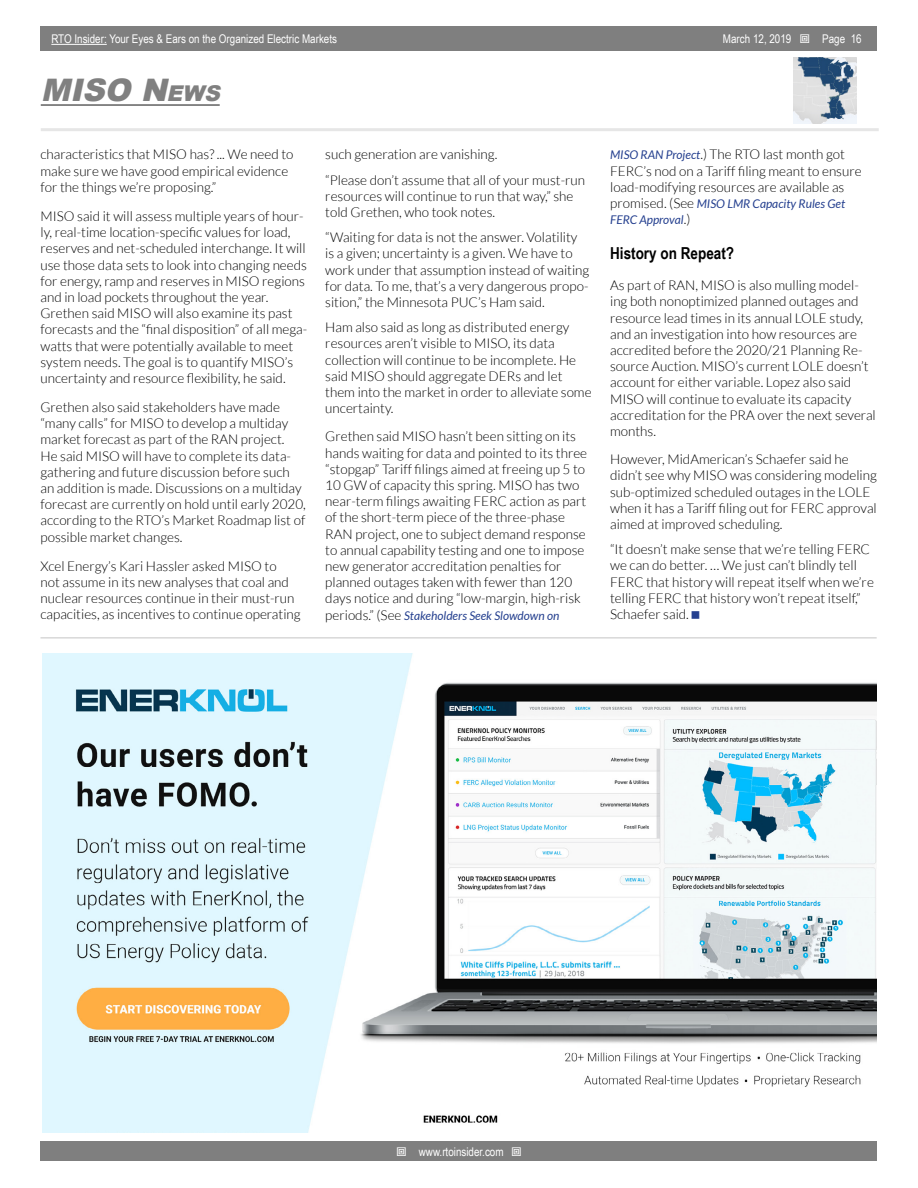
<style>
.page{position:relative;width:918px;height:1188px;background:#fff}
.page>*{position:absolute;margin:0;border:0;box-sizing:border-box;transform-origin:0 0}
.t1{font:italic 900 31.05px "Arial";color:#808080}
.t2{font:700 16.5px "Arial Narrow";color:#000}
.t3{font:300 13.5px/16.2px "Lato";color:#000}
.t4{font:12px "Arial Narrow";color:#fff}
.t5{font:italic 12px/16.2px "Lato";color:#25408f}
.s1{font-style:inherit}
.s2{font-size:21.75px}
.s3{font-weight:300;font-style:normal;font-size:13.5px;color:#000}
.s4{font-weight:400;font-style:italic;font-size:12px;color:#25408f}
</style>
<div class="page">
<div style="left:41px;top:1142px;width:836px;height:19px;background:#7f7f7f"></div>
<div style="left:41px;top:27px;width:836px;height:24px;background:#7f7f7f"></div>
<hr style="left:51px;top:44px;width:56px;height:1px;background:#fff">
<hr style="left:41px;top:128px;width:838px;height:3px;background:#e6e6e6">
<hr style="left:41px;top:104px;width:179px;height:2px;background:#808080">
<img style="left:793px;top:57px;width:63px;height:67px">
<hr style="left:40px;top:637px;width:837px;height:2px;background:#d8d8d8">
<img style="left:42px;top:654px;width:835px;height:478px">
<p class="t4" style="left:51px;top:30px;width:287px">RTO Insider: Your Eyes &amp; Ears on the Organized Electric Markets</p>
<p class="t4" style="left:723px;top:30px;width:70px">March 12, <span class="s1">2019</span></p>
<p class="t4" style="left:822px;top:30px;width:41px">Page 16</p>
<h1 class="t1" style="left:41px;top:68px;width:182px">MISO N<span class="s2">EWS</span></h1>
<p class="t3" style="left:40px;top:146px;width:254px">characteristics that MISO has? ... We need to make sure we have good empirical evidence for the things we’re proposing.”</p>
<p class="t3" style="left:40px;top:208px;width:268px">MISO said it will assess multiple years of hour&shy;ly, real-time location-specific values for load, reserves and net-scheduled interchange. It will use those data sets to look into changing needs for energy, ramp and reserves in MISO regions and in load pockets throughout the year.<br>Grethen said MISO will also examine its past forecasts and the “final disposition” of all mega&shy;watts that were potentially available to meet system needs. The goal is to quantify MISO’s uncertainty and resource flexibility, he said.</p>
<p class="t3" style="left:40px;top:399px;width:267px">Grethen also said stakeholders have made “many calls” for MISO to develop a multiday market forecast as part of the RAN project.<br>He said MISO will have to complete its data&shy;gathering and future discussion before such an addition is made. Discussions on a multiday forecast are currently on hold until early 2020, according to the RTO’s Market Roadmap list of possible market changes.</p>
<p class="t3" style="left:40px;top:558px;width:262px">Xcel Energy’s Kari Hassler asked MISO to<br>not assume in its new analyses that coal and nuclear resources continue in their must-run capacities, as incentives to continue operating</p>
<p class="t3" style="left:325px;top:142px;width:261px;line-height:25.2px">such generation are vanishing.<br>“Please don’t assume that all of your must-run</p>
<p class="t3" style="left:325px;top:188px;width:250px">resources will continue to run that way,” she told Grethen, who took notes.</p>
<p class="t3" style="left:325px;top:229px;width:266px">“Waiting for data is not the answer. Volatility is a given; uncertainty is a given. We have to work under that assumption instead of waiting for data. To me, that’s a very dangerous propo&shy;sition,” the Minnesota PUC’s Ham said.</p>
<p class="t3" style="left:325px;top:319px;width:268px">Ham also said as long as distributed energy resources aren’t visible to MISO, its data collection will continue to be incomplete. He said MISO should aggregate DERs and let them into the market in order to alleviate some uncertainty.</p>
<p class="t3" style="left:325px;top:428px;width:263px">Grethen said MISO hasn’t been sitting on its hands waiting for data and pointed to its three “stopgap” Tariff filings aimed at freeing up 5 to 10 GW of capacity this spring. MISO has two near-term filings awaiting FERC action as part of the short-term piece of the three-phase RAN project, one to subject demand response to annual capability testing and one to impose new generator accreditation penalties for planned outages taken with fewer than 120 days notice and during “low-margin, high-risk</p>
<p class="t5" style="left:325px;top:607px;width:236px"><span class="s3">periods.” (See</span> Stakeholders Seek Slowdown on</p>
<p class="t3" style="left:610px;top:146px;width:253px"><span class="s4">MISO RAN Project</span>.) The RTO last month got<br>FERC’s nod on a Tariff filing meant to ensure load-modifying resources are available as</p>
<p class="t5" style="left:610px;top:196px;width:236px"><span class="s3">promised. (See</span> MISO LMR Capacity Rules Get<br>FERC Approval<span class="s3">.)</span></p>
<p class="t2" style="left:610px;top:241px;width:126px">History on Repeat?</p>
<p class="t3" style="left:610px;top:277px;width:267px">As part of RAN, MISO is also mulling model&shy;ing both nonoptimized planned outages and resource lead times in its annual LOLE study, and an investigation into how resources are accredited before the 2020/21 Planning Re&shy;source Auction. MISO’s current LOLE doesn’t account for either variable. Lopez also said MISO will continue to evaluate its capacity accreditation for the PRA over the next several months.</p>
<p class="t3" style="left:610px;top:451px;width:268px">However, MidAmerican’s Schaefer said he didn’t see why MISO was considering modeling sub-optimized scheduled outages in the LOLE when it has a Tariff filing out for FERC approval aimed at improved scheduling.</p>
<p class="t3" style="left:610px;top:541px;width:265px">“It doesn’t make sense that we’re telling FERC we can do better. … We just can’t blindly tell FERC that history will repeat itself when we’re telling FERC that history won’t repeat itself,” Schaefer said.</p>
<p class="t4" style="left:419px;top:1143px;width:86px">www.rtoinsider.com</p>
</div>
